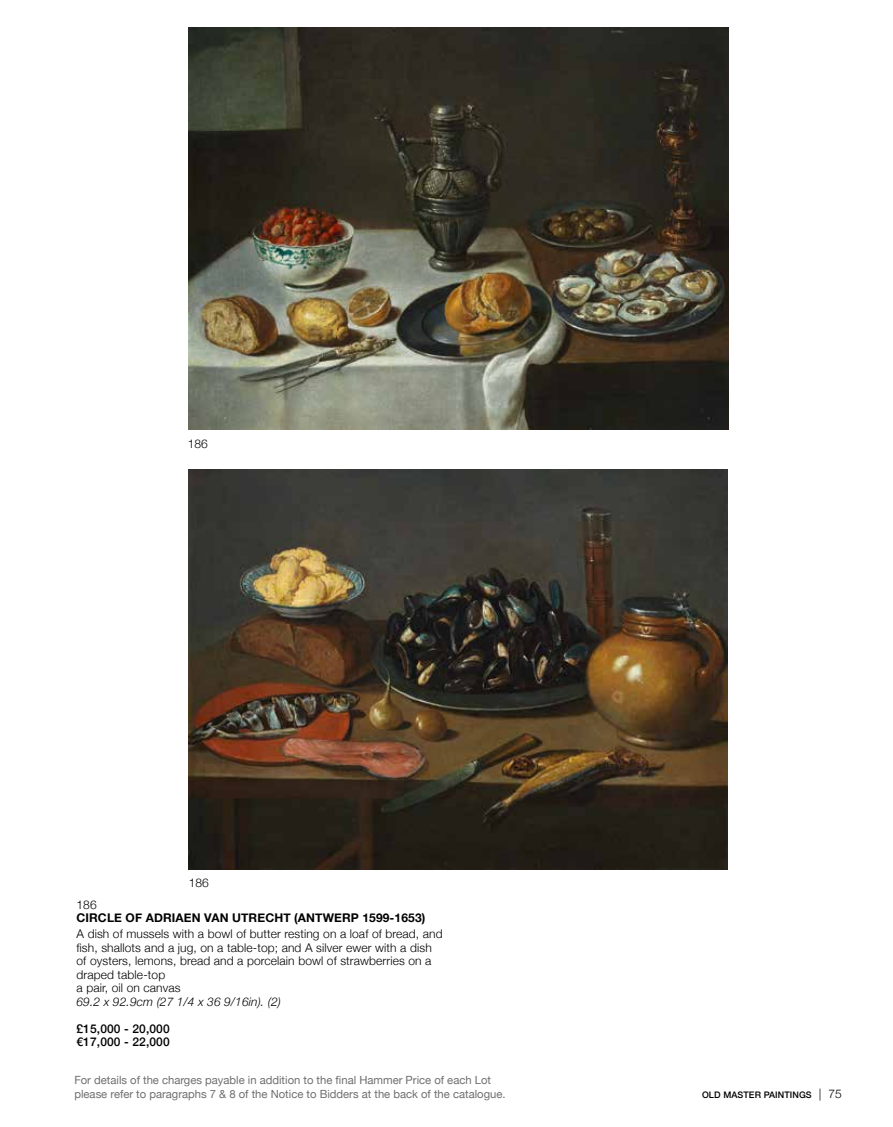
<style>
.page{position:relative;width:893px;height:1127px;background:#fff}
.page>*{position:absolute;margin:0;border:0;box-sizing:border-box;transform-origin:0 0}
.t1{font:300 12px/13.5px "Helvetica Neue";letter-spacing:.01em;color:#000}
.t2{font:700 12px "Helvetica Neue";letter-spacing:.01em;color:#000}
.t3{font:italic 300 12px "Helvetica Neue";letter-spacing:.01em;color:#000}
.t4{font:500 12px/13.5px "Helvetica Neue";letter-spacing:.01em;color:#000}
.t5{font:11.25px/13.5px "Helvetica Neue";color:#6f6f6f}
.t6{font:500 9px "Helvetica Neue";letter-spacing:.01em;color:#000}
.s1{font-weight:300;font-size:12px}
</style>
<div class="page">
<img style="left:188px;top:28px;width:540px;height:401px">
<img style="left:189px;top:470px;width:539px;height:399px">
<p class="t1" style="left:188px;top:436px;width:22px">186</p>
<p class="t1" style="left:189px;top:875px;width:22px">186</p>
<p class="t1" style="left:77px;top:897px;width:22px">186</p>
<p class="t2" style="left:77px;top:909px;width:350px">CIRCLE OF ADRIAEN VAN UTRECHT (ANTWERP 1599-1653)</p>
<p class="t1" style="left:77px;top:926px;width:368px">A dish of mussels with a bowl of butter resting on a loaf of bread, and fish, shallots and a jug, on a table-top; and A silver ewer with a dish of oysters, lemons, bread and a porcelain bowl of strawberries on a draped table-top<br>a pair, oil on canvas</p>
<p class="t3" style="left:77px;top:992px;width:206px">69.2 x 92.9cm (27 1/4 x 36 9/16in). (2)</p>
<p class="t4" style="left:77px;top:1020px;width:95px">£15,000 - 20,000 €17,000 - 22,000</p>
<p class="t5" style="left:74px;top:1074px;width:433px">For details of the charges payable in addition to the final Hammer Price of each Lot please refer to paragraphs 7 &amp; 8 of the Notice to Bidders at the back of the catalogue.</p>
<p class="t6" style="left:702px;top:1088px;width:141px">OLD MASTER PAINTINGS <span class="s1">| 75</span></p>
</div>
